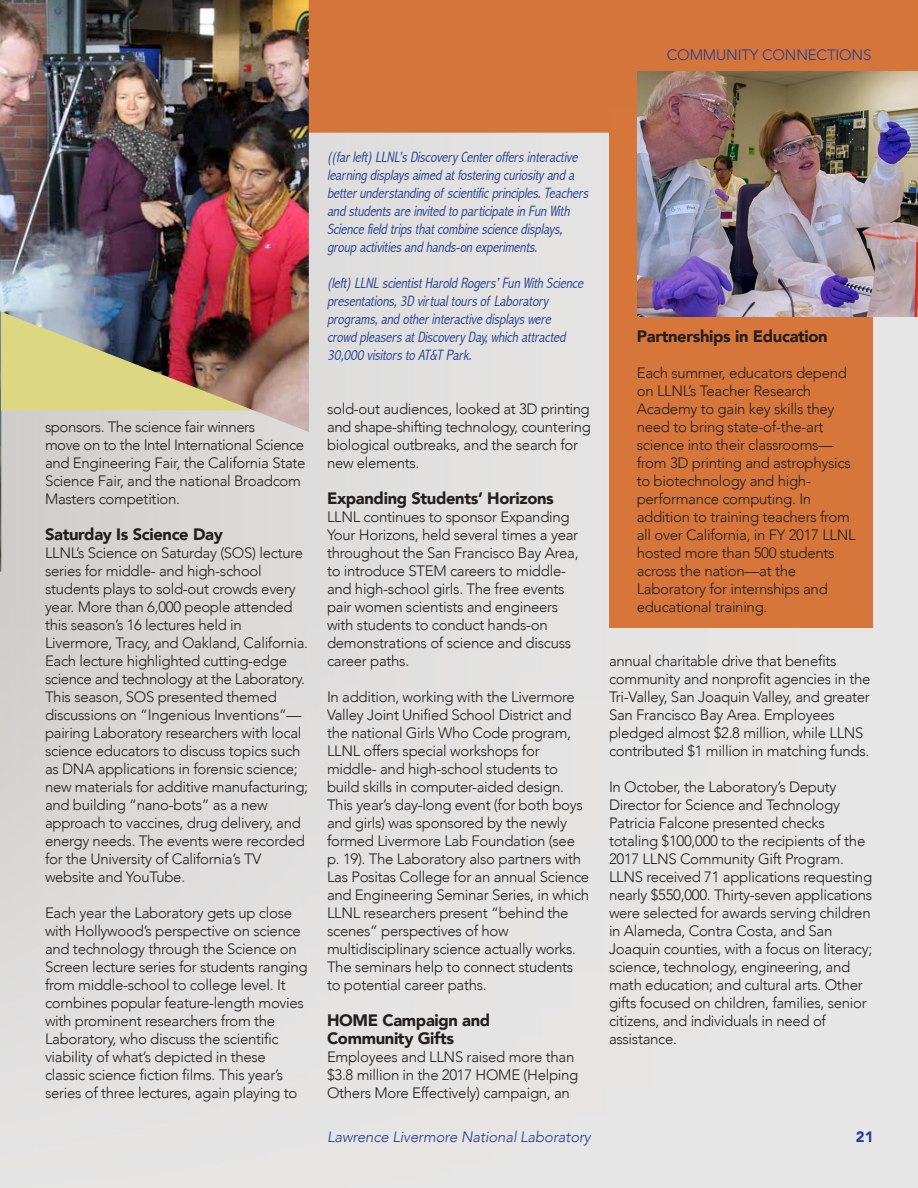
<style>
.page{position:relative;width:918px;height:1188px;background:#fff}
.page>*{position:absolute;margin:0;border:0;box-sizing:border-box;transform-origin:0 0}
.Text{font:900 16.5px/18px "Avenir";letter-spacing:-.02em;color:#231f20}
.Subtitle{font:900 16.5px "Avenir";letter-spacing:-.02em;color:#231f20}
.Text-2{font:300 15px/18px "Avenir";letter-spacing:-.02em;color:#231f20}
.t1{font:italic 300 condensed 15px/18px "Abadi";color:#253f8e}
.Text-3{font:italic 300 15px "Avenir";letter-spacing:-.01em;color:#253f8e}
.Text-4{font:300 15px "Avenir";letter-spacing:-.01em;color:#253f8e}
.Text-5{font:900 15px "Avenir";color:#253f8e}
</style>
<div class="page">
<img style="left:0;top:0;width:918px;height:1188px">
<div style="left:609px;top:110px;width:264px;height:518px;background:#d6763b"></div>
<img style="left:637px;top:72px;width:281px;height:245px">
<img style="left:0;top:0;width:309px;height:432px">
<p class="Text-4" style="left:667px;top:46px;width:206px">COMMUNITY CONNECTIONS</p>
<p class="Text-2" style="left:45px;top:418px;width:262px">sponsors. The science fair winners<br>move on to the Intel International Science and Engineering Fair, the California State Science Fair, and the national Broadcom Masters competition.</p>
<p class="Text" style="left:45px;top:525px;width:179px">Saturday Is Science Day</p>
<p class="Text-2" style="left:45px;top:544px;width:265px">LLNL’s Science on Saturday (SOS) lecture series for middle- and high-school students plays to sold-out crowds every year. More than 6,000 people attended this season’s 16 lectures held in Livermore, Tracy, and Oakland, California.<br>Each lecture highlighted cutting-edge science and technology at the Laboratory.<br>This season, SOS presented themed discussions on “Ingenious Inventions”— pairing Laboratory researchers with local science educators to discuss topics such as DNA applications in forensic science; new materials for additive manufacturing; and building “nano-bots” as a new approach to vaccines, drug delivery, and energy needs. The events were recorded for the University of California’s TV website and YouTube.</p>
<p class="Text-2" style="left:45px;top:904px;width:264px">Each year the Laboratory gets up close with Hollywood’s perspective on science and technology through the Science on Screen lecture series for students ranging from middle-school to college level. It combines popular feature-length movies with prominent researchers from the Laboratory, who discuss the scientific viability of what’s depicted in these classic science fiction films. This year’s series of three lectures, again playing to</p>
<p class="t1" style="left:327px;top:148px;width:266px">((farleft)LLNL’sDiscovery Centeroffersinteractive learning displaysaimed atfostering curiosity and a betterunderstanding of scientificprinciples.Teachers and studentsareinvited to participatein Fun With Sciencefield tripsthatcombinesciencedisplays, group activitiesand hands-on experiments.</p>
<p class="t1" style="left:327px;top:274px;width:261px">(left)LLNLscientistHarold Rogers’Fun With Science presentations,3D virtualtoursof Laboratory programs,and otherinteractivedisplayswere crowd pleasersatDiscovery Day,which attracted 30,000 visitorsto AT&amp;TPark.</p>
<p class="Text-2" style="left:327px;top:400px;width:265px">sold-out audiences, looked at 3D printing and shape-shifting technology, countering biological outbreaks, and the search for new elements.</p>
<p class="Text" style="left:327px;top:489px;width:228px">Expanding Students’ Horizons</p>
<p class="Text-2" style="left:327px;top:508px;width:253px">LLNL continues to sponsor Expanding Your Horizons, held several times a year throughout the San Francisco Bay Area, to introduce STEM careers to middle&shy;and high-school girls. The free events pair women scientists and engineers with students to conduct hands-on demonstrations of science and discuss career paths.</p>
<p class="Text-2" style="left:327px;top:688px;width:264px">In addition, working with the Livermore Valley Joint Unified School District and the national Girls Who Code program, LLNL offers special workshops for middle- and high-school students to build skills in computer-aided design.<br>This year’s day-long event (for both boys and girls) was sponsored by the newly formed Livermore Lab Foundation (see p. 19). The Laboratory also partners with Las Positas College for an annual Science and Engineering Seminar Series, in which LLNL researchers present “behind the scenes” perspectives of how multidisciplinary science actually works.<br>The seminars help to connect students to potential career paths.</p>
<p class="Text" style="left:327px;top:1011px;width:165px">HOME Campaign and<br>Community Gifts</p>
<p class="Text-2" style="left:327px;top:1048px;width:253px">Employees and LLNS raised more than $3.8 million in the 2017 HOME (Helping<br>Others More Effectively) campaign, an</p>
<p class="Subtitle" style="left:637px;top:322px;width:193px">Partnerships in Education</p>
<p class="Text-2" style="left:637px;top:364px;width:220px">Each summer, educators depend on LLNL’s Teacher Research<br>Academy to gain key skills they need to bring state-of-the-art science into their classrooms— from 3D printing and astrophysics to biotechnology and high&shy;performance computing. In addition to training teachers from all over California, in FY 2017 LLNL hosted more than 500 students across the nation—at the<br>Laboratory for internships and educational training.</p>
<p class="Text-2" style="left:609px;top:652px;width:263px">annual charitable drive that benefits community and nonprofit agencies in the Tri-Valley, San Joaquin Valley, and greater San Francisco Bay Area. Employees pledged almost $2.8 million, while LLNS contributed $1 million in matching funds.</p>
<p class="Text-2" style="left:609px;top:778px;width:265px">In October, the Laboratory’s Deputy Director for Science and Technology Patricia Falcone presented checks totaling $100,000 to the recipients of the 2017 LLNS Community Gift Program.<br>LLNS received 71 applications requesting nearly $550,000. Thirty-seven applications were selected for awards serving children in Alameda, Contra Costa, and San Joaquin counties, with a focus on literacy; science, technology, engineering, and math education; and cultural arts. Other gifts focused on children, families, senior citizens, and individuals in need of assistance.</p>
<p class="Text-3" style="left:327px;top:1127px;width:265px">Lawrence Livermore National Laboratory</p>
<p class="Text-5" style="left:856px;top:1123px;width:19px">21</p>
</div>
